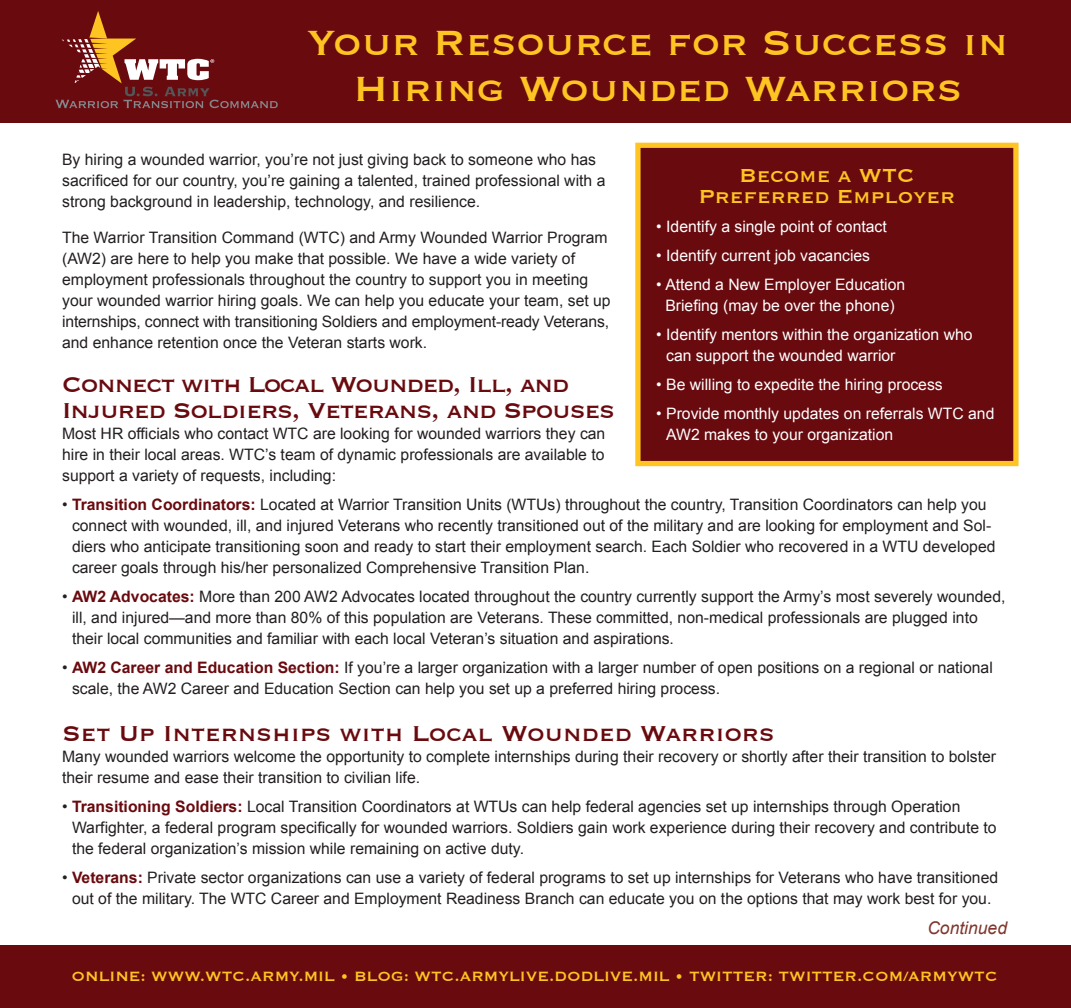
<style>
.page{position:relative;width:1071px;height:1008px;background:#fff}
.page>*{position:absolute;margin:0;border:0;box-sizing:border-box;transform-origin:0 0}
.t1{font:45.5px/45.5px "Copperplate";color:#fec422;text-align:center}
.t2{font:28px/26.2px "Copperplate";letter-spacing:-.03em;color:#690a0f}
.t3{font:28px "Copperplate";color:#690a0f}
.t4{font:24.5px/21px "Copperplate";color:#fec422;text-align:center}
.t5{font:17.5px "Copperplate";color:#fec422}
.t6{font:italic 17.5px "Arial";color:#80362c}
.t7{font:15.75px/21px "Arial";color:#231f20}
.t8{font:15.75px/21px "Arial";color:#fff}
.s1{font-weight:700;color:#690a0f}
</style>
<div class="page">
<div style="left:0;top:0;width:1071px;height:122px;background:#690a0f"></div>
<div style="left:638px;top:145px;width:378px;height:319px;background:#690a0f"></div>
<div style="left:635px;top:143px;width:384px;height:323px;border:5px solid #fec422"></div>
<div style="left:0;top:945px;width:1071px;height:63px;background:#690a0f"></div>
<svg style="left:55px;top:11px;width:223px;height:97px"></svg>
<h1 class="t1" style="left:307px;top:17px;width:702px">Your Resource for Success in<br>Hiring Wounded Warriors</h1>
<p class="t7" style="left:62px;top:149px;width:545px">By hiring a wounded warrior, you’re not just giving back to someone who has sacrificed for our country, you’re gaining a talented, trained professional with a strong background in leadership, technology, and resilience.</p>
<p class="t7" style="left:62px;top:227px;width:550px">The Warrior Transition Command (WTC) and Army Wounded Warrior Program (AW2) are here to help you make that possible. We have a wide variety of employment professionals throughout the country to support you in meeting your wounded warrior hiring goals. We can help you educate your team, set up internships, connect with transitioning Soldiers and employment-ready Veterans, and enhance retention once the Veteran starts work.</p>
<h2 class="t2" style="left:62px;top:370px;width:555px">Connect with Local Wounded, Ill, and<br>Injured Soldiers, Veterans, and Spouses</h2>
<p class="t7" style="left:62px;top:423px;width:545px;text-align:justify">Most HR officials who contact WTC are looking for wounded warriors they can hire in their local areas. WTC’s team of dynamic professionals are available to support a variety of requests, including:</p>
<p class="t7" style="left:72px;top:494px;width:925px;text-indent:-10px">• <span class="s1">Transition Coordinators:</span> Located at Warrior Transition Units (WTUs) throughout the country, Transition Coordinators can help you connect with wounded, ill, and injured Veterans who recently transitioned out of the military and are looking for employment and Sol&shy;diers who anticipate transitioning soon and ready to start their employment search. Each Soldier who recovered in a WTU developed career goals through his/her personalized Comprehensive Transition Plan.</p>
<p class="t7" style="left:72px;top:586px;width:935px;text-indent:-10px">• <span class="s1">AW2 Advocates:</span> More than 200 AW2 Advocates located throughout the country currently support the Army’s most severely wounded, ill, and injured—and more than 80% of this population are Veterans. These committed, non-medical professionals are plugged into their local communities and familiar with each local Veteran’s situation and aspirations.</p>
<p class="t7" style="left:72px;top:657px;width:922px;text-indent:-10px">• <span class="s1">AW2 Career and Education Section:</span> If you’re a larger organization with a larger number of open positions on a regional or national scale, the AW2 Career and Education Section can help you set up a preferred hiring process.</p>
<h2 class="t3" style="left:62px;top:716px;width:714px">Set Up Internships with Local Wounded Warriors</h2>
<p class="t7" style="left:62px;top:746px;width:935px">Many wounded warriors welcome the opportunity to complete internships during their recovery or shortly after their transition to bolster their resume and ease their transition to civilian life.</p>
<p class="t7" style="left:72px;top:796px;width:926px;text-indent:-10px">• <span class="s1">Transitioning Soldiers:</span> Local Transition Coordinators at WTUs can help federal agencies set up internships through Operation<br>Warfighter, a federal program specifically for wounded warriors. Soldiers gain work experience during their recovery and contribute to the federal organization’s mission while remaining on active duty.</p>
<p class="t7" style="left:62px;top:867px;width:938px;text-align:center">• <span class="s1">Veterans:</span> Private sector organizations can use a variety of federal programs to set up internships for Veterans who have transitioned out of the military. The WTC Career and Employment Readiness Branch can educate you on the options that may work best for you.</p>
<h3 class="t4" style="left:699px;top:164px;width:258px">Become a WTC<br>Preferred Employer</h3>
<p class="t8" style="left:656px;top:216px;width:232px">• Identify a single point of contact</p>
<p class="t8" style="left:656px;top:245px;width:215px">• Identify current job vacancies</p>
<p class="t8" style="left:656px;top:274px;width:250px;text-align:center">• Attend a New Employer Education<br>Briefing (may be over the phone)</p>
<p class="t8" style="left:666px;top:324px;width:308px;text-indent:-10px">• Identify mentors within the organization who can support the wounded warrior</p>
<p class="t8" style="left:656px;top:374px;width:288px">• Be willing to expedite the hiring process</p>
<p class="t8" style="left:666px;top:403px;width:330px;text-indent:-10px">• Provide monthly updates on referrals WTC and<br>AW2 makes to your organization</p>
<p class="t6" style="left:927px;top:918px;width:81px">Continued</p>
<p class="t5" style="left:72px;top:965px;width:928px">Online: www.WTC.army.mil • Blog: WTC.armylive.dodlive.mil • Twitter: twitter.co m/armyWTC</p>
</div>
